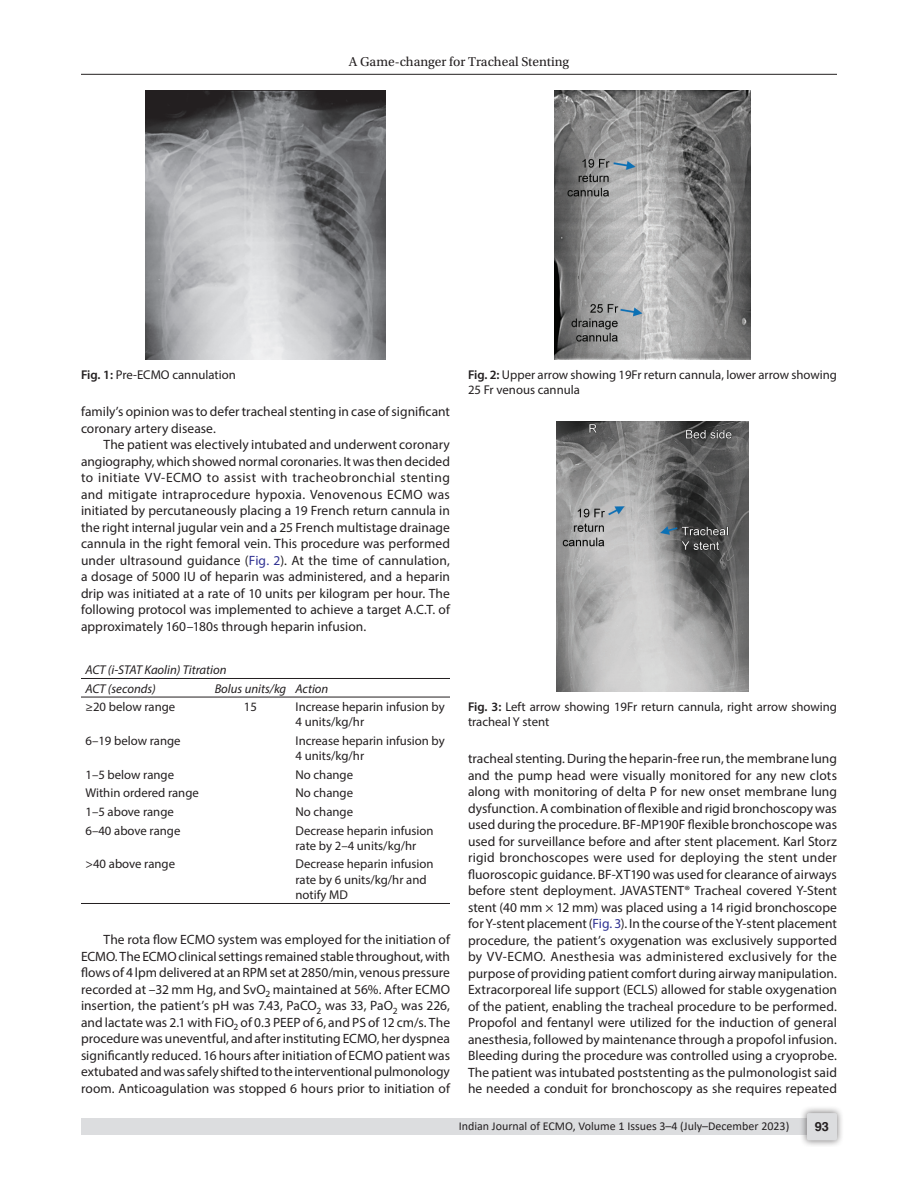
<style>
.page{position:relative;width:918px;height:1188px;background:#fff}
.page>*{position:absolute;margin:0;border:0;box-sizing:border-box;transform-origin:0 0}
.Para-Indent{font:13.5px/16.5px "Myriad Pro";letter-spacing:.005em;color:#231f20;text-align:justify}
.t1{font:13.5px "Utopia Std";color:#231f20}
.TableBody{font:12.75px/15.3px "Myriad Pro";color:#231f20}
.FigCaption{font:12.75px/15.3px "Myriad Pro";color:#231f20}
.TableHeader{font:italic 12.75px "Myriad Pro";color:#231f20}
.TableBody-2{font:italic 12.75px "Myriad Pro";color:#231f20}
.t2{font:700 12.75px "Helvetica LT Std";color:#231f20}
.t3{font:12px "Calibri";color:#231f20}
.s1{font-weight:600}
.s2{color:#2e3092}
</style>
<div class="page">
<hr style="left:81px;top:74px;width:756px;height:1px;background:#231f20">
<div style="left:81px;top:1119px;width:756px;height:16px;background:#dcdddf"></div>
<div style="left:800px;top:1106px;width:44px;height:41px;background:#231f20;opacity:.61"></div>
<div style="left:807px;top:1113px;width:30px;height:27px;background:#dcdddf;border-radius:2px"></div>
<hr style="left:81px;top:678px;width:129px;height:1px;background:#231f20">
<hr style="left:210px;top:678px;width:81px;height:1px;background:#231f20">
<hr style="left:291px;top:678px;width:159px;height:1px;background:#231f20">
<hr style="left:81px;top:697px;width:129px;height:1px;background:#231f20">
<hr style="left:210px;top:697px;width:81px;height:1px;background:#231f20">
<hr style="left:291px;top:697px;width:159px;height:1px;background:#231f20">
<hr style="left:81px;top:903px;width:129px;height:1px;background:#231f20">
<hr style="left:210px;top:903px;width:81px;height:1px;background:#231f20">
<hr style="left:291px;top:903px;width:159px;height:1px;background:#231f20">
<img style="left:555px;top:90px;width:195px;height:270px">
<img style="left:146px;top:90px;width:239px;height:270px">
<img style="left:557px;top:422px;width:191px;height:270px">
<p class="t1" style="left:349px;top:55px;width:222px">A Game-changer for Tracheal Stenting</p>
<p class="FigCaption" style="left:81px;top:367px;width:156px"><span class="s1">Fig. 1:</span> Pre-ECMO cannulation</p>
<p class="FigCaption" style="left:468px;top:367px;width:371px"><span class="s1">Fig. 2:</span> Upper arrow showing 19Fr return cannula, lower arrow showing<br>25 Fr venous cannula</p>
<p class="Para-Indent" style="left:81px;top:403px;width:371px">family’s opinion was to defer tracheal stenting in case of significant coronary artery disease.</p>
<p class="Para-Indent" style="left:81px;top:436px;width:371px;text-indent:22px">The patient was electively intubated and underwent coronary angiography, which showed normal coronaries. It was then decided to initiate VV-ECMO to assist with tracheobronchial stenting and mitigate intraprocedure hypoxia. Venovenous ECMO was initiated by percutaneously placing a 19 French return cannula in the right internal jugular vein and a 25 French multistage drainage cannula in the right femoral vein. This procedure was performed under ultrasound guidance (<span class="s2">Fig. 2</span>). At the time of cannulation, a dosage of 5000 IU of heparin was administered, and a heparin drip was initiated at a rate of 10 units per kilogram per hour. The following protocol was implemented to achieve a target A.C.T. of approximately 160–180s through heparin infusion.</p>
<p class="TableBody-2" style="left:86px;top:662px;width:143px">ACT (i-STAT Kaolin) Titration</p>
<p class="TableHeader" style="left:86px;top:680px;width:72px">ACT (seconds)</p>
<p class="TableHeader" style="left:215px;top:680px;width:73px">Bolus units/kg</p>
<p class="TableHeader" style="left:296px;top:680px;width:34px">Action</p>
<p class="TableBody" style="left:86px;top:699px;width:91px">≥20 below range</p>
<p class="TableBody" style="left:244px;top:699px;width:15px">15</p>
<p class="TableBody" style="left:296px;top:699px;width:151px">Increase heparin infusion by<br>4 units/kg/hr</p>
<p class="TableBody" style="left:86px;top:733px;width:97px">6–19 below range</p>
<p class="TableBody" style="left:296px;top:733px;width:151px">Increase heparin infusion by<br>4 units/kg/hr</p>
<p class="TableBody" style="left:86px;top:767px;width:90px">1–5 below range</p>
<p class="TableBody" style="left:296px;top:767px;width:59px">No change</p>
<p class="TableBody" style="left:86px;top:785px;width:115px">Within ordered range</p>
<p class="TableBody" style="left:296px;top:785px;width:59px">No change</p>
<p class="TableBody" style="left:86px;top:804px;width:90px">1–5 above range</p>
<p class="TableBody" style="left:296px;top:804px;width:59px">No change</p>
<p class="TableBody" style="left:86px;top:822px;width:96px">6–40 above range</p>
<p class="TableBody" style="left:296px;top:822px;width:140px">Decrease heparin infusion rate by 2–4 units/kg/hr</p>
<p class="TableBody" style="left:86px;top:856px;width:91px">&gt;40 above range</p>
<p class="TableBody" style="left:296px;top:856px;width:140px">Decrease heparin infusion rate by 6 units/kg/hr and notify MD</p>
<p class="Para-Indent" style="left:81px;top:931px;width:371px;text-indent:22px">The rota flow ECMO system was employed for the initiation of ECMO. The ECMO clinical settings remained stable throughout, with flows of 4 lpm delivered at an RPM set at 2850/min, venous pressure recorded at –32 mm Hg, and SvO<sub>2</sub> maintained at 56%. After ECMO insertion, the patient’s pH was 7.43, PaCO<sub>2</sub> was 33, PaO<sub>2</sub> was 226, and lactate was 2.1 with FiO<sub>2</sub> of 0.3 PEEP of 6, and PS of 12 cm/s. The procedure was uneventful, and after instituting ECMO, her dyspnea significantly reduced. 16 hours after initiation of ECMO patient was extubated and was safely shifted to the interventional pulmonology room. Anticoagulation was stopped 6 hours prior to initiation of</p>
<p class="FigCaption" style="left:468px;top:698px;width:371px"><span class="s1">Fig. 3:</span> Left arrow showing 19Fr return cannula, right arrow showing tracheal Y stent</p>
<p class="Para-Indent" style="left:468px;top:750px;width:371px">tracheal stenting. During the heparin-free run, the membrane lung and the pump head were visually monitored for any new clots along with monitoring of delta P for new onset membrane lung dysfunction. A combination of flexible and rigid bronchoscopy was used during the procedure. BF-MP190F flexible bronchoscope was used for surveillance before and after stent placement. Karl Storz rigid bronchoscopes were used for deploying the stent under fluoroscopic guidance. BF-XT190 was used for clearance of airways before stent deployment. JAVASTENT® Tracheal covered Y-Stent stent (40 mm × 12 mm) was placed using a 14 rigid bronchoscope for Y-stent placement (<span class="s2">Fig. 3</span>). In the course of the Y-stent placement procedure, the patient’s oxygenation was exclusively supported by VV-ECMO. Anesthesia was administered exclusively for the purpose of providing patient comfort during airway manipulation.<br>Extracorporeal life support (ECLS) allowed for stable oxygenation of the patient, enabling the tracheal procedure to be performed.<br>Propofol and fentanyl were utilized for the induction of general anesthesia, followed by maintenance through a propofol infusion.<br>Bleeding during the procedure was controlled using a cryoprobe.<br>The patient was intubated poststenting as the pulmonologist said he needed a conduit for bronchoscopy as she requires repeated</p>
<p class="t3" style="left:459px;top:1117px;width:332px">Indian Journal of ECMO, Volume 1 Issues 3–4 (July–December 2023)</p>
<p class="t2" style="left:815px;top:1119px;width:16px">93</p>
</div>
